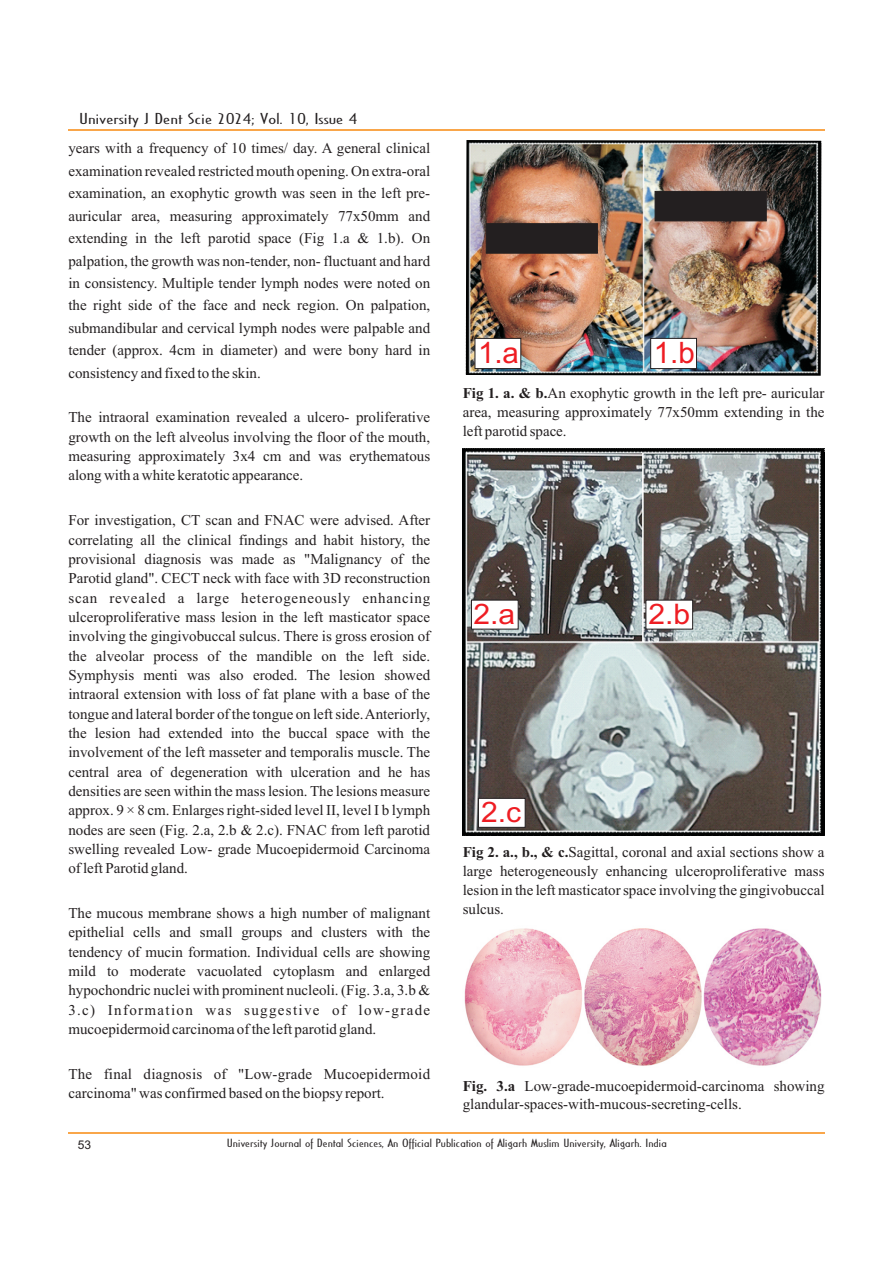
<style>
.page{position:relative;width:893px;height:1263px;background:#fff}
.page>*{position:absolute;margin:0;border:0;box-sizing:border-box;transform-origin:0 0}
.t1{font:29.55px "Arial";color:#ee1d23}
.t2{font:28.35px "Arial";color:#ee1d23;scale:1.06 1}
.t3{font:15px/19.4px "Times New Roman";color:#231f20;text-align:justify}
.t4{font:15px "Cassandra";color:#231f20;scale:1.66 1}
.t5{font:12px "Arial";color:#231f20}
.t6{font:11.25px "Cassandra";color:#231f20;scale:1.51 1}
.s1{font-weight:700}
</style>
<div class="page">
<hr style="left:68px;top:130px;width:756px;height:1px;background:#f9a64a">
<hr style="left:68px;top:1132px;width:756px;height:1px;background:#f9a64a">
<img style="left:466px;top:140px;width:355px;height:236px">
<svg style="left:475px;top:338px;width:46px;height:31px"></svg>
<svg style="left:650px;top:338px;width:47px;height:31px"></svg>
<div style="left:486px;top:223px;width:112px;height:30px;background:#231f20"></div>
<div style="left:655px;top:191px;width:112px;height:30px;background:#231f20"></div>
<img style="left:463px;top:448px;width:361px;height:387px">
<svg style="left:471px;top:600px;width:47px;height:29px"></svg>
<svg style="left:646px;top:600px;width:47px;height:29px"></svg>
<svg style="left:478px;top:798px;width:47px;height:30px"></svg>
<img style="left:464px;top:928px;width:358px;height:138px">
<p class="t4" style="left:79px;top:112px;width:169px">University J Dent Scie 2024; Vol. 10, Issue 4</p>
<p class="t3" style="left:68px;top:139px;width:363px;line-height:22.4px">years with a frequency of 10 times/ day. A general clinical examination revealed restricted mouth opening. On extra-oral examination, an exophytic growth was seen in the left pre&shy;auricular area, measuring approximately 77x50mm and extending in the left parotid space (Fig 1.a &amp; 1.b). On palpation, the growth was non-tender, non- fluctuant and hard in consistency. Multiple tender lymph nodes were noted on the right side of the face and neck region. On palpation, submandibular and cervical lymph nodes were palpable and tender (approx. 4cm in diameter) and were bony hard in consistency and fixed to the skin.</p>
<p class="t3" style="left:68px;top:409px;width:363px">The intraoral examination revealed a ulcero- proliferative growth on the left alveolus involving the floor of the mouth, measuring approximately 3x4 cm and was erythematous along with a white keratotic appearance.</p>
<p class="t3" style="left:68px;top:512px;width:363px">For investigation, CT scan and FNAC were advised. After correlating all the clinical findings and habit history, the provisional diagnosis was made as "Malignancy of the Parotid gland". CECT neck with face with 3D reconstruction scan revealed a large heterogeneously enhancing ulceroproliferative mass lesion in the left masticator space involving the gingivobuccal sulcus. There is gross erosion of the alveolar process of the mandible on the left side.<br>Symphysis menti was also eroded. The lesion showed intraoral extension with loss of fat plane with a base of the tongue and lateral border of the tongue on left side. Anteriorly, the lesion had extended into the buccal space with the involvement of the left masseter and temporalis muscle. The central area of degeneration with ulceration and he has densities are seen within the mass lesion. The lesions measure approx. 9 × 8 cm. Enlarges right-sided level II, level I b lymph nodes are seen (Fig. 2.a, 2.b &amp; 2.c). FNAC from left parotid swelling revealed Low- grade Mucoepidermoid Carcinoma of left Parotid gland.</p>
<p class="t3" style="left:68px;top:905px;width:363px">The mucous membrane shows a high number of malignant epithelial cells and small groups and clusters with the tendency of mucin formation. Individual cells are showing mild to moderate vacuolated cytoplasm and enlarged hypochondric nuclei with prominent nucleoli. (Fig. 3.a, 3.b &amp; 3.c) Information was suggestive of low-grade mucoepidermoid carcinoma of the left parotid gland.</p>
<p class="t3" style="left:68px;top:1065px;width:363px">The final diagnosis of "Low-grade Mucoepidermoid carcinoma" was confirmed based on the biopsy report.</p>
<h1 class="t1" style="left:478px;top:341px;width:42px">1.a</h1>
<h1 class="t1" style="left:654px;top:341px;width:42px">1.b</h1>
<p class="t3" style="left:463px;top:384px;width:363px"><span class="s1">Fig 1. a. &amp; b.</span>An exophytic growth in the left pre- auricular area, measuring approximately 77x50mm extending in the left parotid space.</p>
<h2 class="t2" style="left:473px;top:603px;width:41px">2.a</h2>
<h2 class="t2" style="left:648px;top:603px;width:41px">2.b</h2>
<h2 class="t2" style="left:481px;top:801px;width:39px">2.c</h2>
<p class="t3" style="left:463px;top:844px;width:363px"><span class="s1">Fig 2. a., b., &amp; c.</span>Sagittal, coronal and axial sections show a large heterogeneously enhancing ulceroproliferative mass lesion in the left masticator space involving the gingivobuccal sulcus.</p>
<p class="t3" style="left:463px;top:1077px;width:363px"><span class="s1">Fig. 3.a</span> Low-grade-mucoepidermoid-carcinoma showing glandular-spaces-with-mucous-secreting-cells.</p>
<p class="t5" style="left:78px;top:1140px;width:15px">53</p>
<p class="t6" style="left:227px;top:1138px;width:293px">University Journal of Dental Sciences, An Official Publication of Aligarh Muslim University, Aligarh. India</p>
</div>
